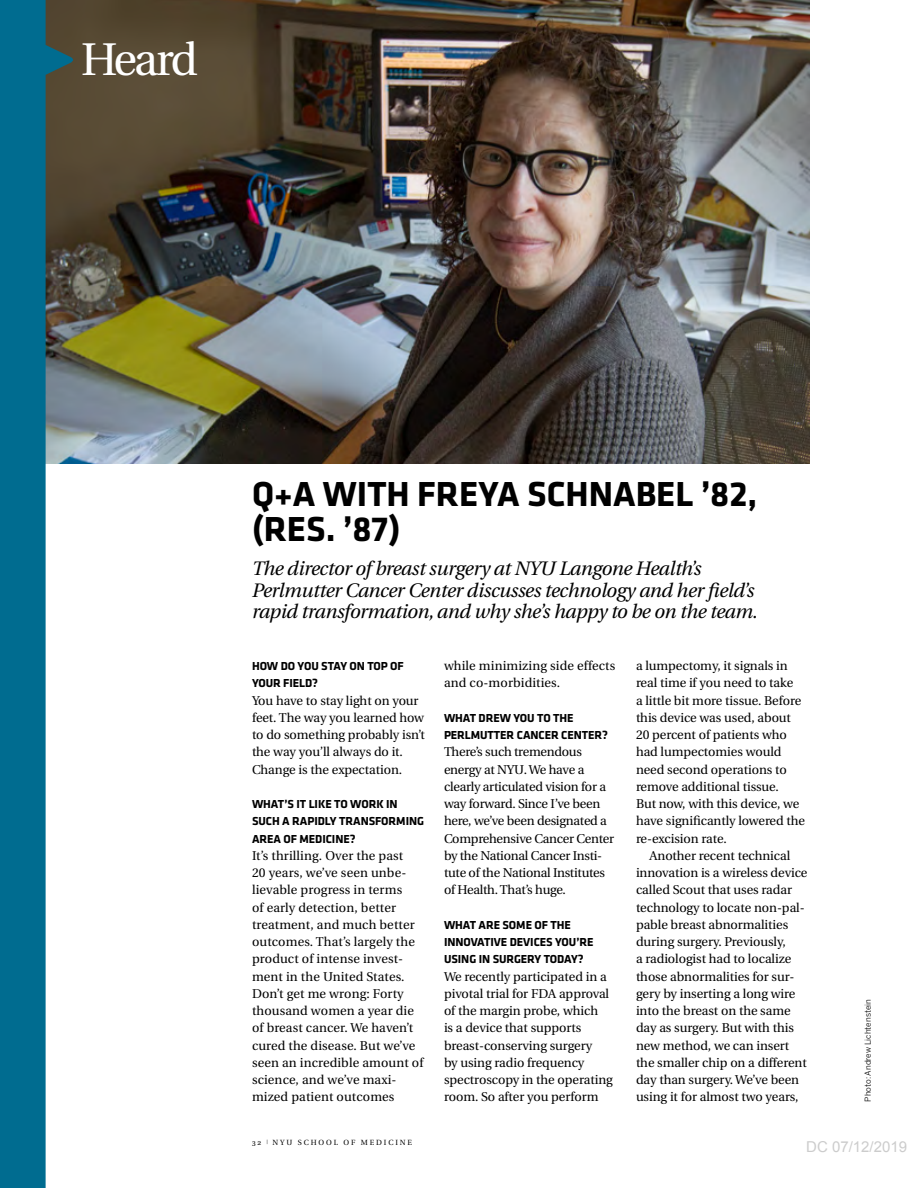
<style>
.page{position:relative;width:918px;height:1188px;background:#fff}
.page>*{position:absolute;margin:0;border:0;box-sizing:border-box;transform-origin:0 0}
.t1{font:45.75px "Utopia";letter-spacing:-.07em;color:#fff}
.t2{font:700 36px/34.5px "Klavika";color:#000}
.t3{font:italic 19.5px/21.6px "Utopia";letter-spacing:-.02em;color:#000}
.t4{font:15px "Arial";color:#ccc}
.t5{font:12.75px/17.2px "Utopia";letter-spacing:-.005em;color:#000}
.t6{font:700 12px/17.2px "Klavika";letter-spacing:-.005em;color:#000}
.t7{font:8.1px "Benton Sans";color:#000}
.t8{font:7.5px "Utopia Regular SC";letter-spacing:.25em;color:#000}
</style>
<div class="page">
<img style="left:74px;top:0;width:736px;height:463px">
<svg style="left:0;top:0;width:74px;height:1188px;fill:#006c90"></svg>
<p class="t1" style="left:81px;top:34px;width:118px">Heard</p>
<p class="t2" style="left:252px;top:478px;width:507px">Q+A WITH FREYA SCHNABEL ’82, (RES. ’87)</p>
<p class="t3" style="left:252px;top:558px;width:508px">The director ofbreast surgery at NYU Langone Health’s<br>Perlmutter Cancer Center discusses technology and her feld’s rapid transformation, and why she’s happy to be on the team.</p>
<p class="t6" style="left:252px;top:658px;width:153px">HOW DO YOU STAY ON TOP OF<br>YOUR FIELD?</p>
<p class="t5" style="left:252px;top:692px;width:174px">You have to stay light on your feet. The way you learned how to do something probably isn’t the way you’ll always do it.<br>Change is the expectation.</p>
<p class="t6" style="left:252px;top:796px;width:174px">WHAT’S IT LIKE TO WORK IN<br>SUCH A RAPIDLY TRANSFORMING<br>AREA OF MEDICINE?</p>
<p class="t5" style="left:252px;top:847px;width:174px">It’s thrilling. Over the past<br>20 years, we’ve seen unbe&shy;lievable progress in terms<br>of early detection, better treatment, and much better outcomes. That’s largely the product of intense invest&shy;ment in the United States.<br>Don’t get me wrong: Forty thousand women a year die of breast cancer. We haven’t cured the disease. But we’ve seen an incredible amount of science, and we’ve maxi&shy;mized patient outcomes</p>
<p class="t8" style="left:252px;top:1138px;width:162px">32 <sup>|</sup> NYU SCHOOL OF MEDICINE</p>
<p class="t5" style="left:636px;top:657px;width:171px">a lumpectomy, it signals in real time if you need to take<br>a little bit more tissue. Before this device was used, about<br>20 percent of patients who had lumpectomies would need second operations to remove additional tissue.<br>But now, with this device, we have signifcantly lowered the re-excision rate.</p>
<p class="t5" style="left:636px;top:847px;width:173px;text-indent:14px">Another recent technical innovation is a wireless device called Scout that uses radar technology to locate non-pal&shy;pable breast abnormalities during surgery. Previously,<br>a radiologist had to localize those abnormalities for sur&shy;gery by inserting a long wire into the breast on the same day as surgery. But with this new method, we can insert the smaller chip on a different day than surgery. We’ve been using it for almost two years,</p>
<p class="t5" style="left:444px;top:657px;width:173px">while minimizing side effects and co-morbidities.</p>
<p class="t6" style="left:444px;top:709px;width:165px">WHAT DREW YOU TO THE<br>PERLMUTTER CANCER CENTER?</p>
<p class="t5" style="left:444px;top:744px;width:172px">There’s such tremendous energy at NYU. We have a clearly articulated vision for a way forward. Since I’ve been here, we’ve been designated a<br>Comprehensive Cancer Center by the National Cancer Insti&shy;tute of the National Institutes of Health. That’s huge.</p>
<p class="t6" style="left:444px;top:916px;width:151px">WHAT ARE SOME OF THE<br>INNOVATIVE DEVICES YOU’RE<br>USING IN SURGERY TODAY?</p>
<p class="t5" style="left:444px;top:968px;width:170px">We recently participated in a pivotal trial for FDA approval of the margin probe, which<br>is a device that supports breast-conserving surgery<br>by using radio frequency spectroscopy in the operating room. So after you perform</p>
<p class="t7" style="left:863px;top:1102px;width:104px;rotate:-90deg">Photo: Andrew Lichtenstein</p>
<p class="t4" style="left:806px;top:1137px;width:102px">DC 07/12/2019</p>
</div>
